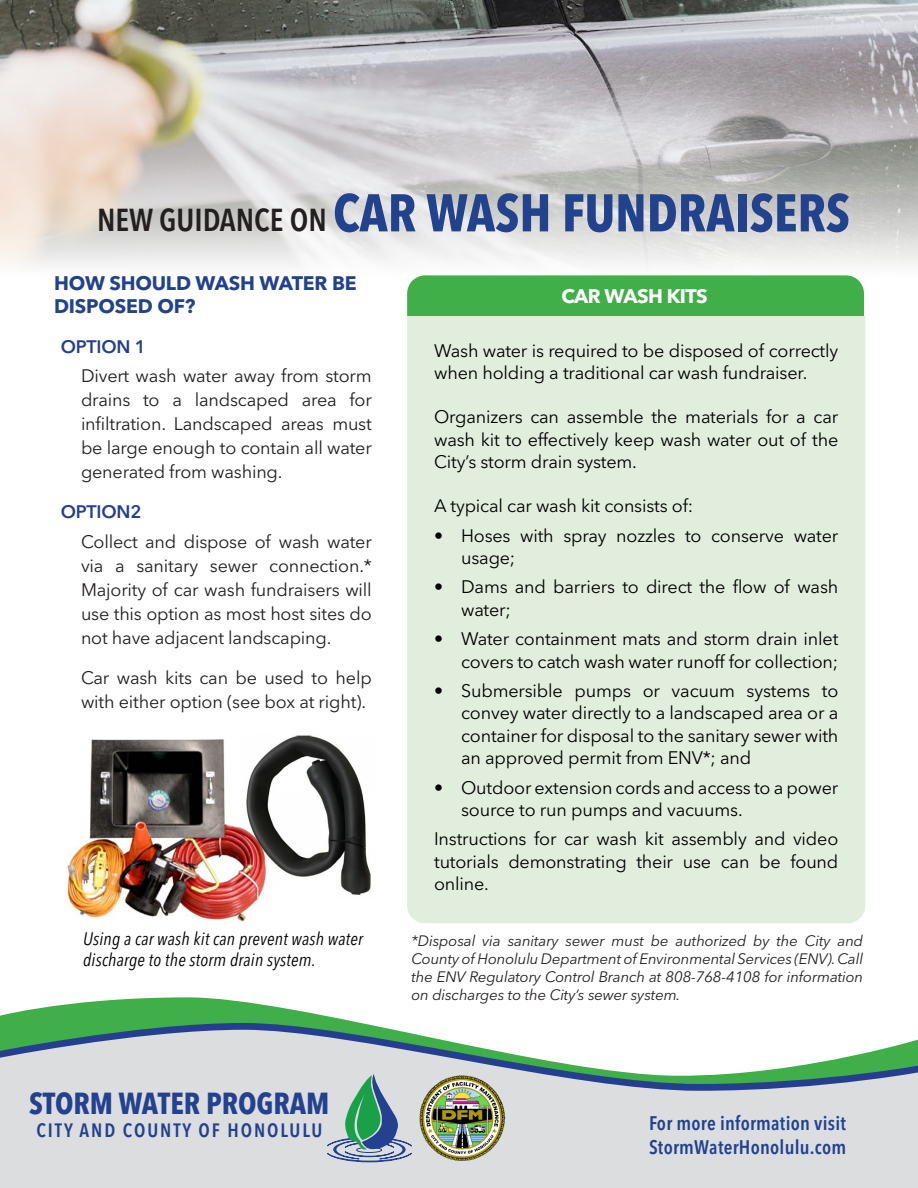
<style>
.page{position:relative;width:918px;height:1188px;background:#fff}
.page>*{position:absolute;margin:0;border:0;box-sizing:border-box;transform-origin:0 0}
.t1{font:700 condensed 52.5px "Avenir Next LT Pro";color:#22428e}
.t2{font:700 condensed 30.15px "Avenir Next LT Pro";color:#23418f}
.Help_Info{font:600 condensed 19.5px/23.4px "Avenir Next LT Pro";letter-spacing:.01em;color:#22428e}
.t3{font:700 19.5px/22.5px "Avenir Next LT Pro";letter-spacing:-.01em;color:#22428e}
.t4{font:700 19.5px "Avenir Next LT Pro";letter-spacing:-.03em;color:#fff}
.t5{font:600 condensed 19.2px "Avenir Next LT Pro";letter-spacing:.1em;color:#23418f}
.t6{font:18px/22.5px "Avenir Next LT Pro";letter-spacing:-.01em;color:#000}
.t7{font:18px/24px "Avenir Next LT Pro";letter-spacing:-.01em;color:#231f20;text-align:justify}
.Heading_01{font:italic condensed 18px/21.6px "Avenir Next LT Pro";letter-spacing:.01em;color:#000}
.t8{font:600 18px "Avenir Next LT Pro";letter-spacing:-.01em;color:#253f8e}
.t9{font:italic 15px/18px "Avenir Next LT Pro";letter-spacing:-.01em;color:#231f20;text-align:justify}
.s1{font-weight:600;font-size:31.5px;color:#231f20}
</style>
<div class="page">
<img style="left:0;top:0;width:918px;height:266px">
<svg style="left:0;top:997px;width:361px;height:26px;fill:#40ae49"></svg>
<svg style="left:0;top:1023px;width:395px;height:7px;background:#409065"></svg>
<svg style="left:0;top:1030px;width:918px;height:158px;background:#cfd7d6"></svg>
<div style="left:407px;top:316px;width:458px;height:607px;background:#e1eedd"></div>
<div style="left:407px;top:275px;width:457px;height:41px;background:#40ae49"></div>
<img style="left:420px;top:1074px;width:85px;height:87px">
<svg style="left:312px;top:1074px;width:108px;height:88px;background:#a3bcbc"></svg>
<img style="left:67px;top:739px;width:192px;height:184px">
<img style="left:242px;top:735px;width:129px;height:163px">
<p class="t1" style="left:97px;top:181px;width:754px"><span class="s1">NEW GUIDANCE ON</span> CAR WASH FUNDRAISERS</p>
<p class="t3" style="left:54px;top:272px;width:304px">HOW SHOULD WASH WATER BE<br>DISPOSED OF?</p>
<p class="t8" style="left:61px;top:336px;width:86px">OPTION 1</p>
<p class="t7" style="left:81px;top:364px;width:292px">Divert wash water away from storm drains to a landscaped area for infiltration. Landscaped areas must be large enough to contain all water generated from washing.</p>
<p class="t8" style="left:61px;top:501px;width:82px">OPTION2</p>
<p class="t7" style="left:81px;top:530px;width:292px">Collect and dispose of wash water via a sanitary sewer connection.* Majority of car wash fundraisers will use this option as most host sites do not have adjacent landscaping.</p>
<p class="t7" style="left:81px;top:666px;width:292px">Car wash kits can be used to help with either option (see box at right).</p>
<p class="Heading_01" style="left:83px;top:928px;width:281px">Using a car wash kit can prevent wash water discharge to the storm drain system.</p>
<p class="t2" style="left:29px;top:1085px;width:302px">STORM WATER PROGRAM</p>
<p class="t5" style="left:36px;top:1119px;width:287px">CITY AND COUNTY OF HONOLULU</p>
<p class="t4" style="left:562px;top:284px;width:148px">CAR WASH KITS</p>
<p class="t6" style="left:434px;top:339px;width:406px">Wash water is required to be disposed of correctly when holding a traditional car wash fundraiser.</p>
<p class="t6" style="left:434px;top:406px;width:406px;text-align:justify">Organizers can assemble the materials for a car wash kit to effectively keep wash water out of the City’s storm drain system.</p>
<p class="t6" style="left:434px;top:495px;width:261px">A typical car wash kit consists of:</p>
<p class="t6" style="left:461px;top:524px;width:379px;text-indent:-27px">• Hoses with spray nozzles to conserve water usage;</p>
<p class="t6" style="left:461px;top:576px;width:379px;text-indent:-27px">• Dams and barriers to direct the flow of wash water;</p>
<p class="t6" style="left:434px;top:628px;width:406px;text-align:right">• Water containment mats and storm drain inlet covers to catch wash water runoff for collection;</p>
<p class="t6" style="left:461px;top:679px;width:379px;text-align:justify;text-indent:-27px">• Submersible pumps or vacuum systems to convey water directly to a landscaped area or a container for disposal to the sanitary sewer with an approved permit from ENV*; and</p>
<p class="t6" style="left:461px;top:776px;width:379px;text-indent:-27px">• Outdoor extension cords and access to a power source to run pumps and vacuums.</p>
<p class="t6" style="left:434px;top:828px;width:406px;text-align:justify">Instructions for car wash kit assembly and video tutorials demonstrating their use can be found online.</p>
<p class="t9" style="left:411px;top:931px;width:453px">*Disposal via sanitary sewer must be authorized by the City and County of Honolulu Department of Environmental Services (ENV). Call the ENV Regulatory Control Branch at 808-768-4108 for information on discharges to the City’s sewer system.</p>
<p class="Help_Info" style="left:649px;top:1112px;width:199px">For more information visit<br>StormWaterHonolulu.com</p>
</div>
